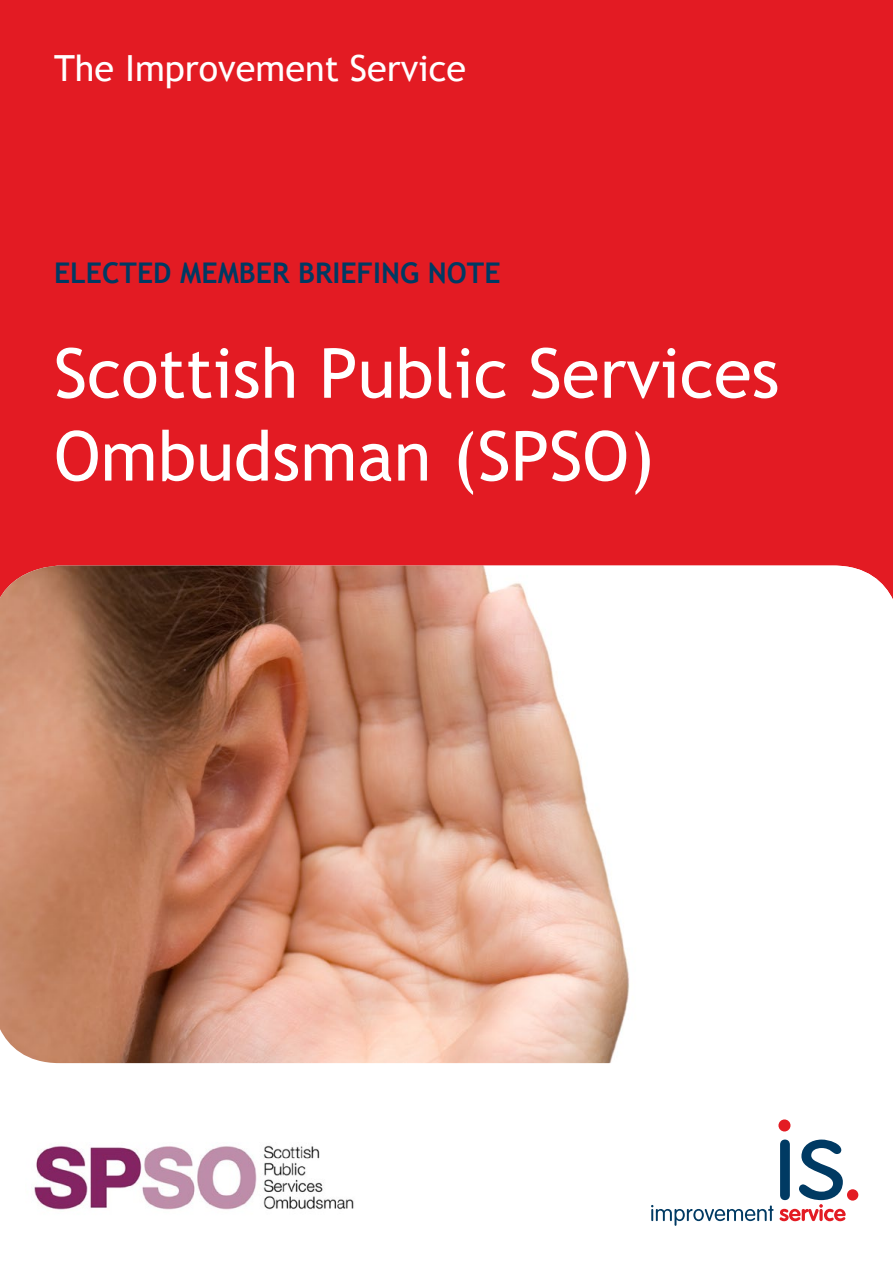
<style>
.page{position:relative;width:893px;height:1263px;background:#fff}
.page>*{position:absolute;margin:0;border:0;box-sizing:border-box;transform-origin:0 0}
.t1{font:69px/82.8px "Trebuchet MS";color:#fff}
.t2{font:36px "Trebuchet MS";color:#fff}
.t3{font:700 28.5px "Trebuchet MS";color:#003a63}
</style>
<div class="page">
<div style="left:0;top:0;width:893px;height:638px;background:#e31b23"></div>
<svg style="left:651px;top:1139px;width:195px;height:87px"></svg>
<div style="left:847px;top:1189px;width:11px;height:11px;background:#e31b23;border-radius:50%"></div>
<div style="left:778px;top:1119px;width:12px;height:12px;background:#e31b23;border-radius:50%"></div>
<img style="left:34px;top:1145px;width:320px;height:65px">
<img style="left:0;top:566px;width:893px;height:497px">
<p class="t2" style="left:54px;top:47px;width:414px">The Improvement Service</p>
<p class="t3" style="left:54px;top:255px;width:448px">ELECTED MEMBER BRIEFING NOTE</p>
<p class="t1" style="left:54px;top:333px;width:727px">Scottish Public Services<br>Ombudsman (SPSO)</p>
</div>
